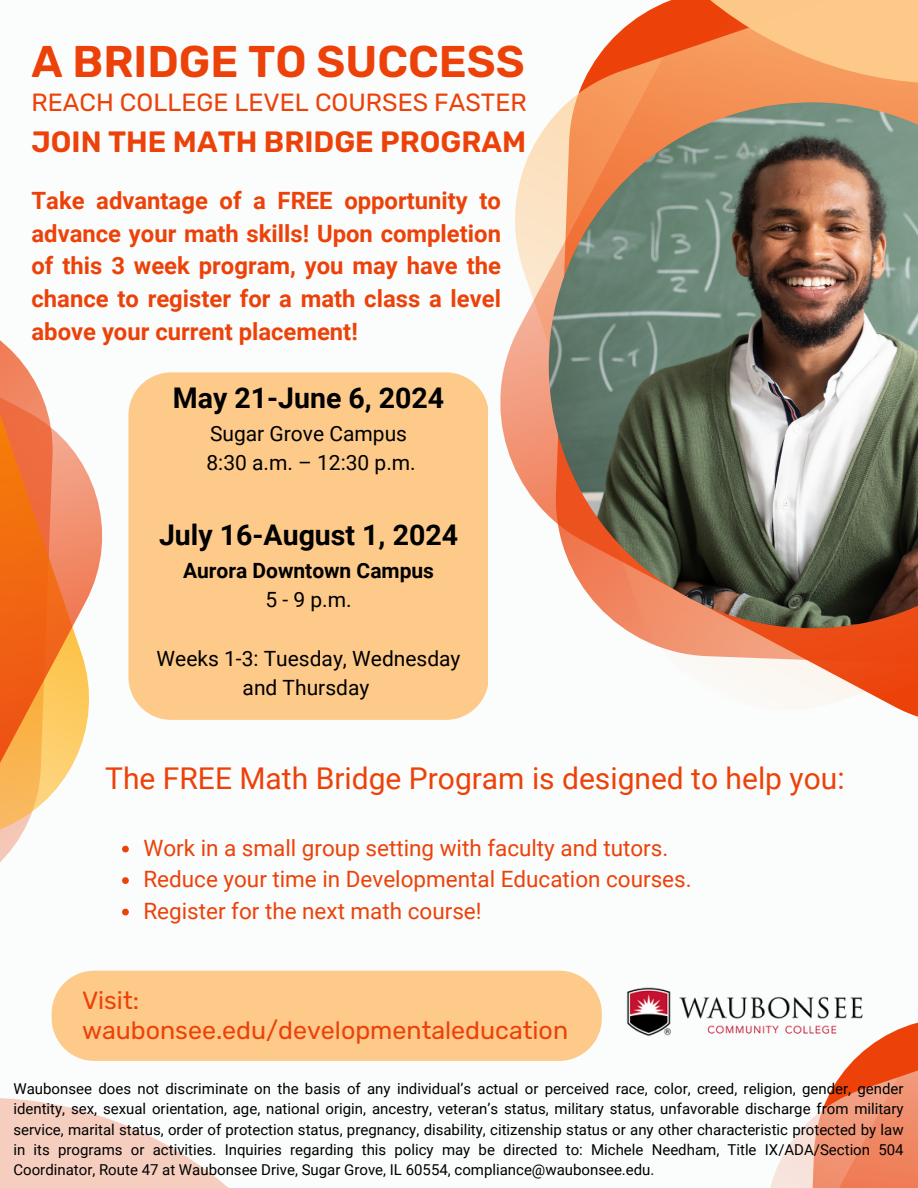
<style>
.page{position:relative;width:918px;height:1188px;background:#fbfcfc}
.page>*{position:absolute;margin:0;border:0;box-sizing:border-box;transform-origin:0 0}
.t1{font:600 44.4px "Rubik";color:#ec4209}
.t2{font:30px "Roboto";color:#ec4209}
.t3{font:600 29.4px "Rubik";color:#ec4209}
.t4{font:700 28.5px "Roboto";color:#000}
.t5{font:25.05px "Rubik";color:#ec4209}
.t6{font:24.9px "Rubik";color:#ec4209}
.t7{font:700 23.85px/32.7px "Roboto";color:#ec4209;text-align:justify}
.t8{font:22.5px "Roboto";color:#ec4209}
.t9{font:21px "Roboto";color:#000}
.t10{font:700 21px "Roboto";color:#000}
.t11{font:15px/20.2px "Roboto";color:#000;text-align:justify}
</style>
<div class="page">
<svg style="left:478px;top:84px;width:440px;height:633px"></svg>
<svg style="left:770px;top:1022px;width:148px;height:166px"></svg>
<img style="left:549px;top:102px;width:369px;height:526px">
<svg style="left:0;top:340px;width:122px;height:633px"></svg>
<svg style="left:0;top:1098px;width:229px;height:90px;fill:#f5cec0"></svg>
<svg style="left:582px;top:0;width:336px;height:84px"></svg>
<div style="left:52px;top:971px;width:550px;height:90px;background:#fdca8a;border-radius:43px"></div>
<div style="left:128px;top:372px;width:360px;height:348px;background:#fdca8a;border-radius:43px"></div>
<img style="left:626px;top:987px;width:259px;height:67px">
<svg style="left:122px;top:846px;width:7px;height:6px"></svg>
<svg style="left:122px;top:877px;width:7px;height:7px"></svg>
<svg style="left:122px;top:909px;width:7px;height:6px"></svg>
<p class="t1" style="left:32px;top:35px;width:495px">A BRIDGE TO SUCCESS</p>
<p class="t6" style="left:32px;top:88px;width:497px">REACH COLLEGE LEVEL COURSES FASTER</p>
<p class="t3" style="left:32px;top:125px;width:496px">JOIN THE MATH BRIDGE PROGRAM</p>
<h4 class="t7" style="left:32px;top:185px;width:471px">Take advantage of a FREE opportunity to advance your math skills! Upon completion of this 3 week program, you may have the chance to register for a math class a level above your current placement!</h4>
<p class="t4" style="left:173px;top:382px;width:273px">May 21-June 6, 2024</p>
<p class="t9" style="left:210px;top:421px;width:198px">Sugar Grove Campus</p>
<h3 class="t9" style="left:207px;top:450px;width:211px">8:30 a.m. – 12:30 p.m.</h3>
<p class="t4" style="left:159px;top:519px;width:301px">July 16-August 1, 2024</p>
<p class="t10" style="left:183px;top:558px;width:253px">Aurora Downtown Campus</p>
<p class="t9" style="left:265px;top:588px;width:88px">5 - 9 p.m.</p>
<p class="t9" style="left:157px;top:646px;width:305px">Weeks 1-3: Tuesday, Wednesday</p>
<h6 class="t9" style="left:243px;top:675px;width:128px">and Thursday</h6>
<h2 class="t2" style="left:105px;top:762px;width:741px">The FREE Math Bridge Program is designed to help you:</h2>
<h5 class="t8" style="left:143px;top:835px;width:526px">Work in a small group setting with faculty and tutors.</h5>
<p class="t8" style="left:143px;top:866px;width:550px">Reduce your time in Developmental Education courses.</p>
<p class="t8" style="left:143px;top:898px;width:340px">Register for the next math course!</p>
<p class="t6" style="left:82px;top:986px;width:59px">Visit:</p>
<p class="t5" style="left:82px;top:1016px;width:488px">waubonsee.edu/developmentaleducation</p>
<p class="t11" style="left:13px;top:1079px;width:892px">Waubonsee does not discriminate on the basis of any individual’s actual or perceived race, color, creed, religion, gender, gender identity, sex, sexual orientation, age, national origin, ancestry, veteran’s status, military status, unfavorable discharge from military service, marital status, order of protection status, pregnancy, disability, citizenship status or any other characteristic protected by law in its programs or activities. Inquiries regarding this policy may be directed to: Michele Needham, Title IX/ADA/Section 504<br>Coordinator, Route 47 at Waubonsee Drive, Sugar Grove, IL 60554, compliance@waubonsee.edu.</p>
</div>
